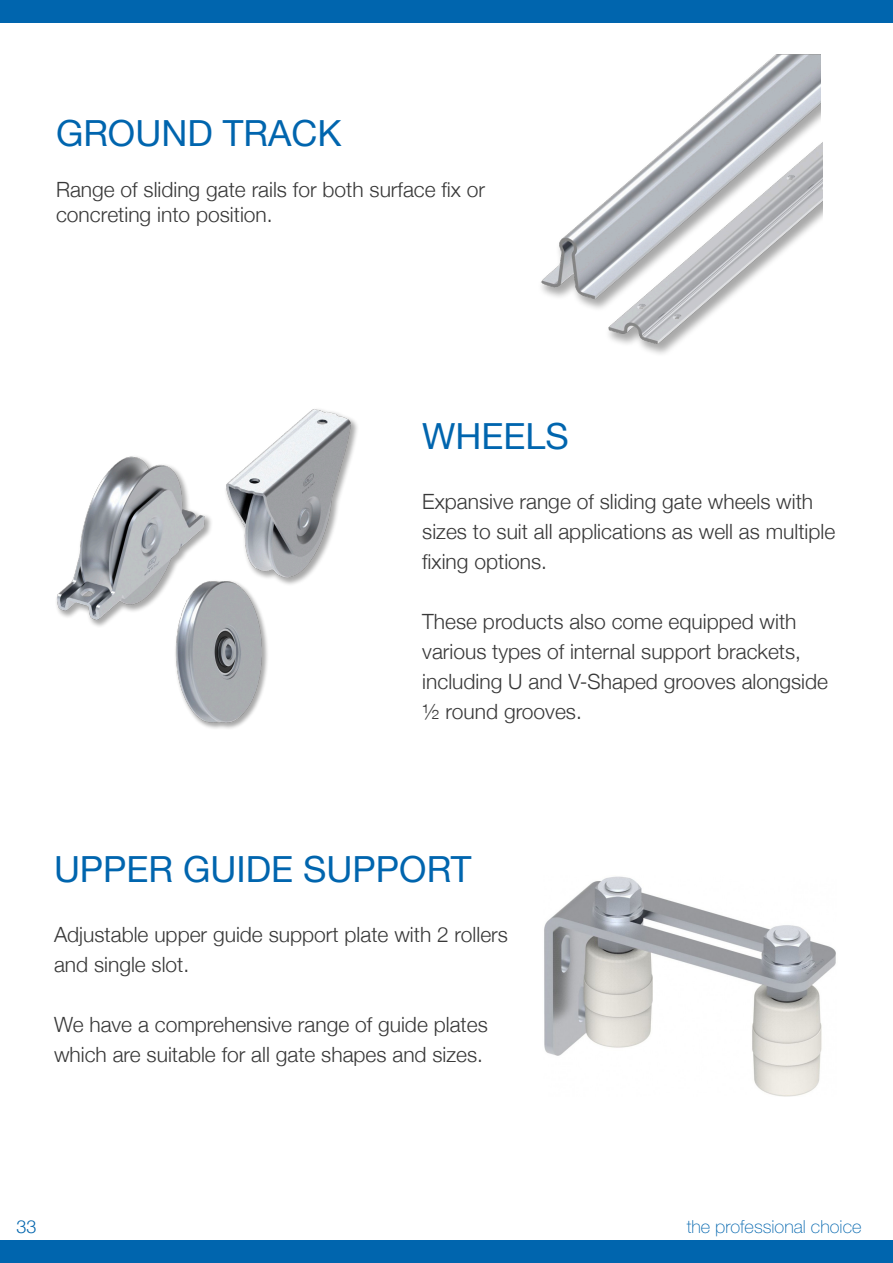
<style>
.page{position:relative;width:893px;height:1263px;background:#fff}
.page>*{position:absolute;margin:0;border:0;box-sizing:border-box;transform-origin:0 0}
.t1{font:36px "Helvetica Neue";color:#0065ae}
.t2{font:300 21px/30px "Helvetica Neue";color:#383838}
.t3{font:100 18px "Helvetica Neue LT Std";color:#0065ae}
.t4{font:300 18px "Helvetica Neue";color:#0065ae}
</style>
<div class="page">
<div style="left:0;top:1240px;width:893px;height:23px;background:#0065ae"></div>
<div style="left:0;top:0;width:893px;height:23px;background:#0065ae"></div>
<img style="left:541px;top:54px;width:279px;height:249px">
<img style="left:582px;top:92px;width:240px;height:262px">
<img style="left:56px;top:456px;width:102px;height:171px">
<img style="left:158px;top:409px;width:200px;height:166px">
<img style="left:120px;top:575px;width:189px;height:154px">
<img style="left:544px;top:876px;width:292px;height:220px">
<p class="t1" style="left:56px;top:107px;width:287px">GROUND TRACK</p>
<p class="t2" style="left:56px;top:175px;width:431px;line-height:25.2px">Range of sliding gate rails for both surface fix or concreting into position.</p>
<p class="t1" style="left:422px;top:410px;width:148px">WHEELS</p>
<p class="t2" style="left:422px;top:485px;width:415px">Expansive range of sliding gate wheels with sizes to suit all applications as well as multiple fixing options.</p>
<p class="t2" style="left:422px;top:605px;width:407px">These products also come equipped with various types of internal support brackets, including U and V-Shaped grooves alongside ½ round grooves.</p>
<p class="t1" style="left:54px;top:843px;width:419px">UPPER GUIDE SUPPORT</p>
<p class="t2" style="left:54px;top:918px;width:455px">Adjustable upper guide support plate with 2 rollers and single slot.</p>
<p class="t2" style="left:54px;top:1008px;width:435px">We have a comprehensive range of guide plates which are suitable for all gate shapes and sizes.</p>
<p class="t4" style="left:17px;top:1212px;width:22px">33</p>
<p class="t3" style="left:687px;top:1217px;width:176px">the professional choice</p>
</div>
